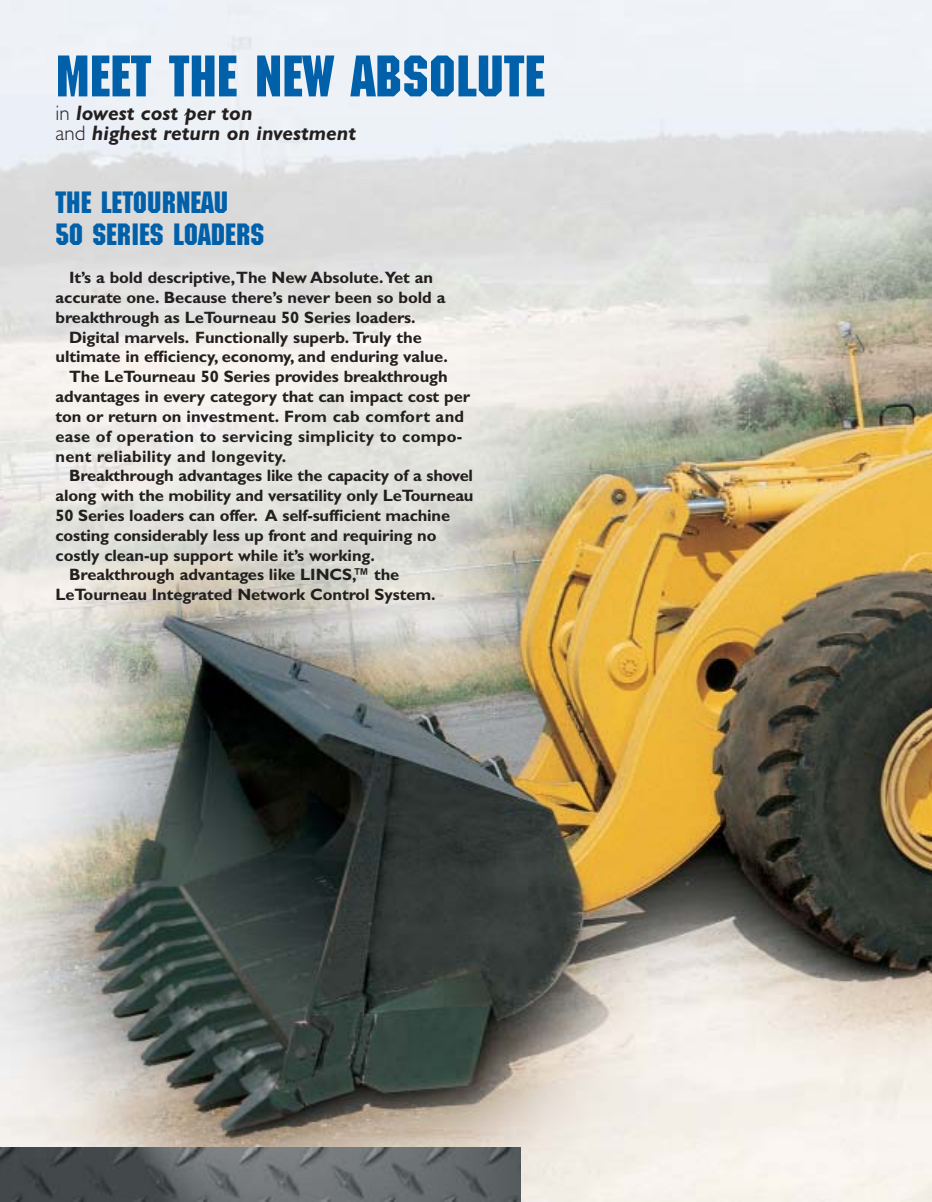
<style>
.page{position:relative;width:932px;height:1202px;background:#fff}
.page>*{position:absolute;margin:0;border:0;box-sizing:border-box;transform-origin:0 0}
.t1{font:57px "Machine";color:#0060a9}
.t2{font:30px/31.5px "Machine";color:#0060a9}
.t3{font:italic 700 21px/19.2px "Gill Sans";color:#231f1f}
.t4{font:700 16.5px/19.8px "Gill Sans";letter-spacing:-.005em;color:#231f1f}
.t5{font:700 16.5px "Gill Sans";letter-spacing:.015em;color:#231f1f}
.s1{font-weight:300;font-style:normal}
</style>
<div class="page">
<img style="left:0;top:0;width:932px;height:1201px">
<h1 class="t1" style="left:56px;top:43px;width:491px">MEET THE NEW ABSOLUTE</h1>
<p class="t3" style="left:56px;top:106px;width:302px"><span class="s1">in</span> lowest cost per ton<br><span class="s1">and</span> highest return on investment</p>
<h2 class="t2" style="left:55px;top:187px;width:210px">THE LETOURNEAU<br>50 SERIES LOADERS</h2>
<p class="t4" style="left:55px;top:269px;width:391px;text-indent:14px">It’s a bold descriptive,The New Absolute.Yet an accurate one. Because there’s never been so bold a breakthrough as LeTourneau 50 Series loaders.</p>
<p class="t4" style="left:69px;top:329px;width:354px">Digital marvels. Functionally superb. Truly the</p>
<p class="t4" style="left:55px;top:349px;width:394px">ultimate in efficiency, economy, and enduring value.</p>
<p class="t4" style="left:69px;top:368px;width:380px">The LeTourneau 50 Series provides breakthrough</p>
<p class="t4" style="left:55px;top:388px;width:416px">advantages in every category that can impact cost per</p>
<p class="t5" style="left:55px;top:410px;width:410px">ton or return on investment. From cab comfort and</p>
<p class="t5" style="left:55px;top:430px;width:408px">ease of operation to servicing simplicity to compo-</p>
<p class="t5" style="left:55px;top:450px;width:232px">nent reliability and longevity.</p>
<p class="t4" style="left:69px;top:467px;width:405px">Breakthrough advantages like the capacity of a shovel</p>
<p class="t4" style="left:55px;top:487px;width:419px">along with the mobility and versatility only LeTourneau</p>
<p class="t4" style="left:55px;top:507px;width:396px">50 Series loaders can offer. A self-sufficient machine</p>
<p class="t4" style="left:55px;top:527px;width:382px">costing considerably less up front and requiring no</p>
<p class="t4" style="left:55px;top:547px;width:321px">costly clean-up support while it’s working.</p>
<p class="t4" style="left:69px;top:566px;width:332px">Breakthrough advantages like LINCS,™ the</p>
<p class="t4" style="left:55px;top:586px;width:381px">LeTourneau Integrated Network Control System.</p>
</div>
